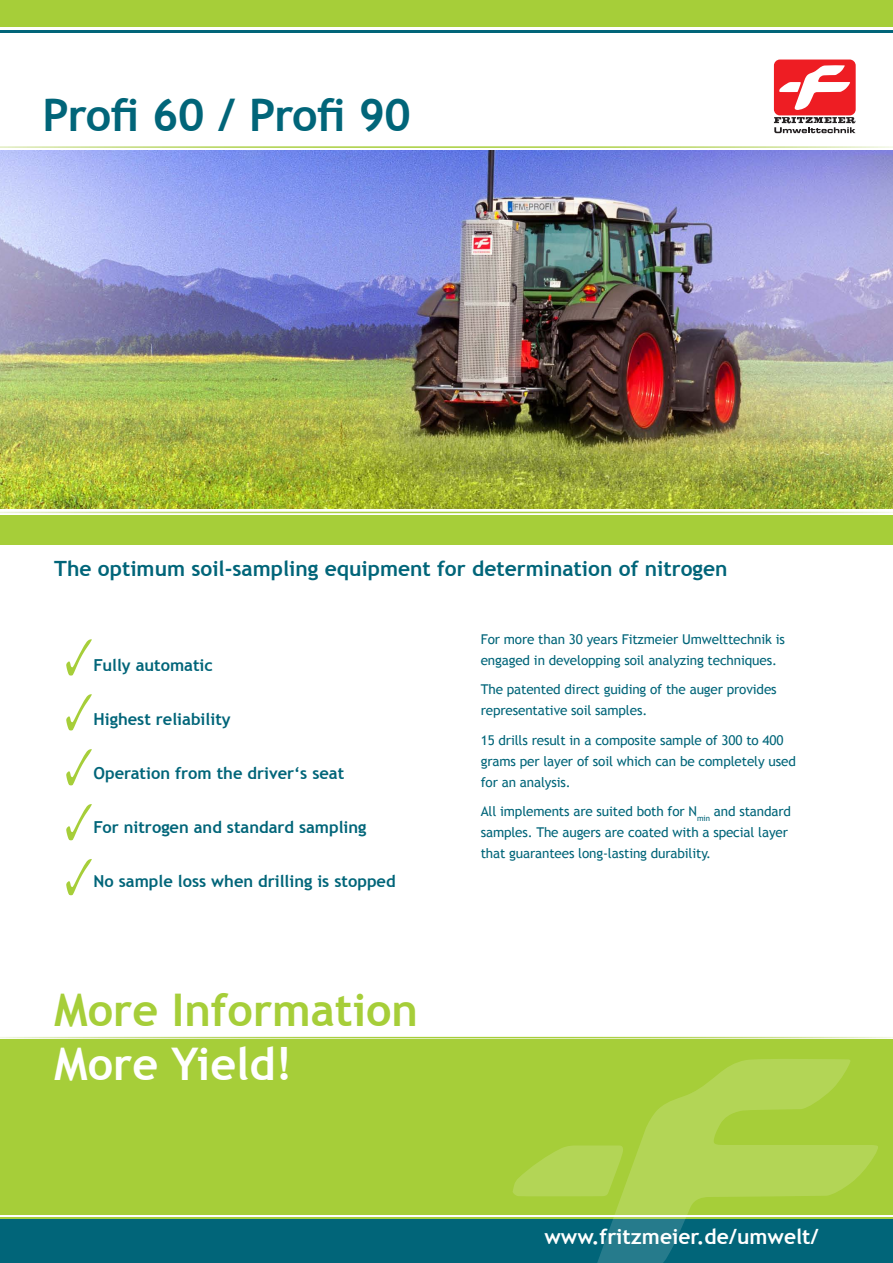
<style>
.page{position:relative;width:893px;height:1263px;background:#fff}
.page>*{position:absolute;margin:0;border:0;box-sizing:border-box;transform-origin:0 0}
.fliess{font:700 45px "Trebuchet MS";color:#a6ce39}
.fliess-2{font:700 45px "Trebuchet MS";letter-spacing:-.02em;color:#016579}
.fliess-3{font:700 45px "Trebuchet MS";color:#fff}
.fliess-4{font:700 21px "Trebuchet MS";color:#016579}
.t1{font:700 21px "Trebuchet MS";color:#fff}
.t2{font:700 16.5px "Trebuchet MS";color:#016579}
.t3{font:13.5px/21px "Trebuchet MS";letter-spacing:-.01em;color:#016579}
</style>
<div class="page">
<div style="left:0;top:1040px;width:893px;height:223px;background:#a6ce39"></div>
<div style="left:0;top:1219px;width:893px;height:44px;background:#016579"></div>
<hr style="left:0;top:1215px;width:893px;height:1px;background:#fff">
<svg style="left:513px;top:1145px;width:79px;height:51px"></svg>
<svg style="left:592px;top:1059px;width:286px;height:204px"></svg>
<img style="left:0;top:151px;width:893px;height:358px">
<div style="left:0;top:5px;width:893px;height:27px;background:#016579"></div>
<div style="left:0;top:0;width:893px;height:28px;background:#a6ce39"></div>
<hr style="left:0;top:27px;width:893px;height:3px;background:#fff">
<svg style="left:4px;top:511px;width:874px;height:3px;background:#edf5d9"></svg>
<div style="left:0;top:515px;width:893px;height:30px;background:#a6ce39"></div>
<hr style="left:0;top:512px;width:893px;height:1px;background:#fff">
<svg style="left:66px;top:639px;width:26px;height:37px"></svg>
<svg style="left:66px;top:694px;width:26px;height:37px"></svg>
<svg style="left:66px;top:749px;width:26px;height:37px"></svg>
<svg style="left:66px;top:804px;width:26px;height:36px"></svg>
<svg style="left:66px;top:859px;width:26px;height:36px"></svg>
<div style="left:774px;top:60px;width:82px;height:55px;background:#ee1d23;border-radius:6px"></div>
<svg style="left:779px;top:65px;width:71px;height:45px"></svg>
<svg style="left:774px;top:117px;width:81px;height:16px"></svg>
<p class="fliess-2" style="left:43px;top:87px;width:370px">Profi 60 / Profi 90</p>
<p class="fliess-4" style="left:54px;top:556px;width:675px">The optimum soil-sampling equipment for determination of nitrogen</p>
<p class="t2" style="left:94px;top:655px;width:121px">Fully automatic</p>
<p class="t2" style="left:94px;top:709px;width:139px">Highest reliability</p>
<p class="t2" style="left:94px;top:763px;width:252px">Operation from the driver‘s seat</p>
<p class="t2" style="left:94px;top:817px;width:274px">For nitrogen and standard sampling</p>
<p class="t2" style="left:94px;top:871px;width:304px">No sample loss when drilling is stopped</p>
<p class="fliess" style="left:54px;top:982px;width:365px">More Information</p>
<p class="fliess-3" style="left:54px;top:1036px;width:239px">More Yield!</p>
<p class="t3" style="left:481px;top:628px;width:306px">For more than 30 years Fitzmeier Umwelttechnik is engaged in developping soil analyzing techniques.</p>
<p class="t3" style="left:481px;top:679px;width:297px">The patented direct guiding of the auger provides representative soil samples.</p>
<p class="t3" style="left:481px;top:729px;width:317px">15 drills result in a composite sample of 300 to 400 grams per layer of soil which can be completely used for an analysis.</p>
<p class="t3" style="left:481px;top:801px;width:312px">All implements are suited both for N<sub>min</sub> and standard samples. The augers are coated with a special layer that guarantees long-lasting durability.</p>
<p class="t1" style="left:544px;top:1224px;width:276px">www.fritzmeier.de/umwelt/</p>
</div>
